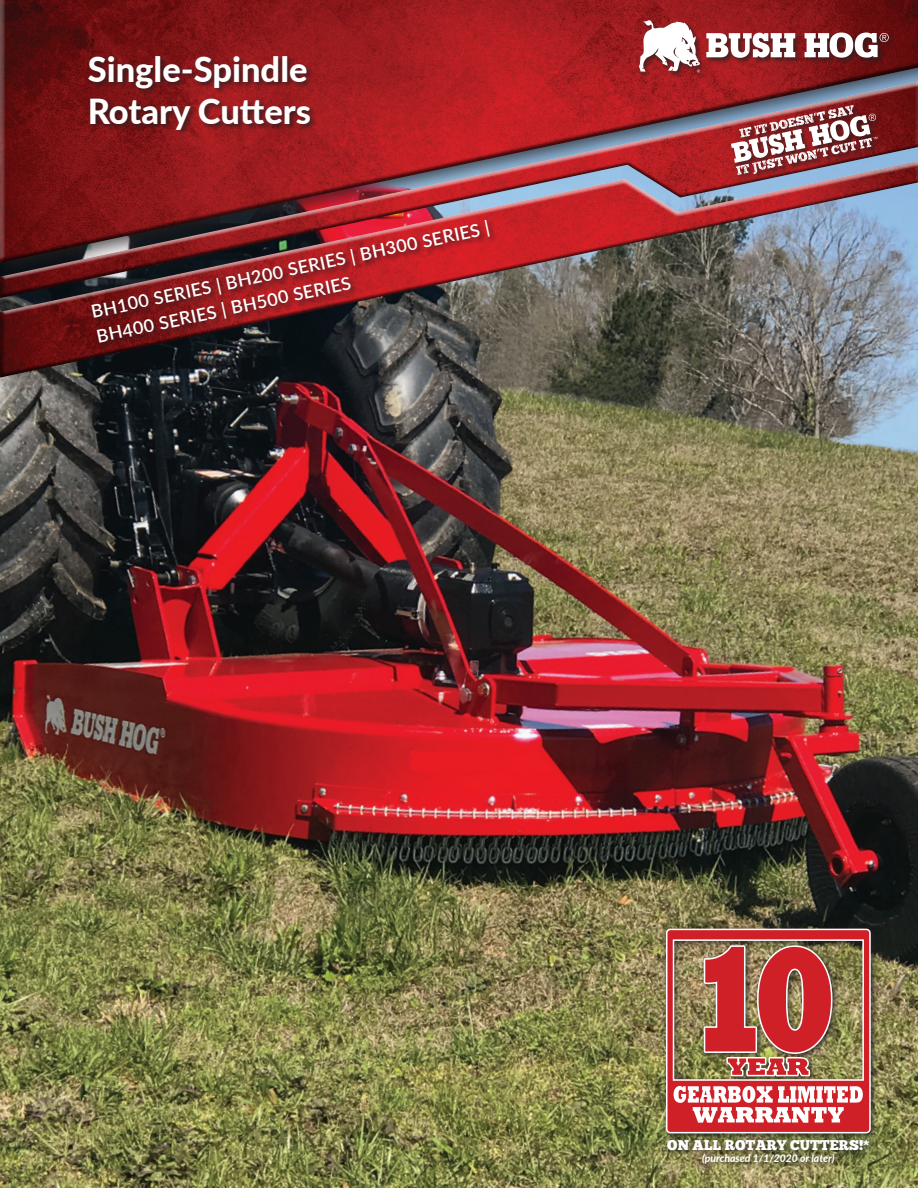
<style>
.page{position:relative;width:918px;height:1188px;background:#fff}
.page>*{position:absolute;margin:0;border:0;box-sizing:border-box;transform-origin:0 0}
.t1{font:800 34.5px/42px "Lato";color:#fff}
.t2{font:600 18px/25.5px "Lato";color:#fff}
.t3{font:14.1px "Chunk Five";color:#fff}
.t4{font:italic 800 10.35px "Lato";color:#fff}
</style>
<div class="page">
<img style="left:0;top:379px;width:918px;height:809px">
<div style="left:662px;top:925px;width:216px;height:246px;background:#231f20;opacity:.75"></div>
<svg style="left:664px;top:927px;width:208px;height:208px;background:#ba685b"></svg>
<div style="left:0;top:0;width:918px;height:265px;background:#231f20;opacity:.75"></div>
<img style="left:0;top:81px;width:918px;height:298px">
<div style="left:730px;top:104px;width:155px;height:78px;background:#231f20;opacity:.75"></div>
<svg style="left:731px;top:105px;width:147px;height:70px"></svg>
<div style="left:638px;top:19px;width:258px;height:61px;background:#231f20;opacity:.75"></div>
<svg style="left:706px;top:33px;width:89px;height:25px"></svg>
<svg style="left:805px;top:33px;width:84px;height:25px"></svg>
<svg style="left:639px;top:20px;width:61px;height:53px"></svg>
<div style="left:88px;top:55px;width:230px;height:82px;background:#231f20;opacity:.75"></div>
<div style="left:91px;top:219px;width:407px;height:131px;background:#231f20;opacity:.75"></div>
<p class="t1" style="left:88px;top:47px;width:225px">Single-Spindle<br>Rotary Cutters</p>
<p class="t2" style="left:89px;top:298px;width:408px;rotate:-12deg">BH100 SERIES | BH200 SERIES | BH300 SERIES |<br>BH400 SERIES | BH500 SERIES</p>
<p class="t3" style="left:667px;top:1138px;width:204px">ON ALL ROTARY CUTTERS!*</p>
<p class="t4" style="left:702px;top:1151px;width:134px">(purchased 1/1/2020 or later)</p>
</div>
